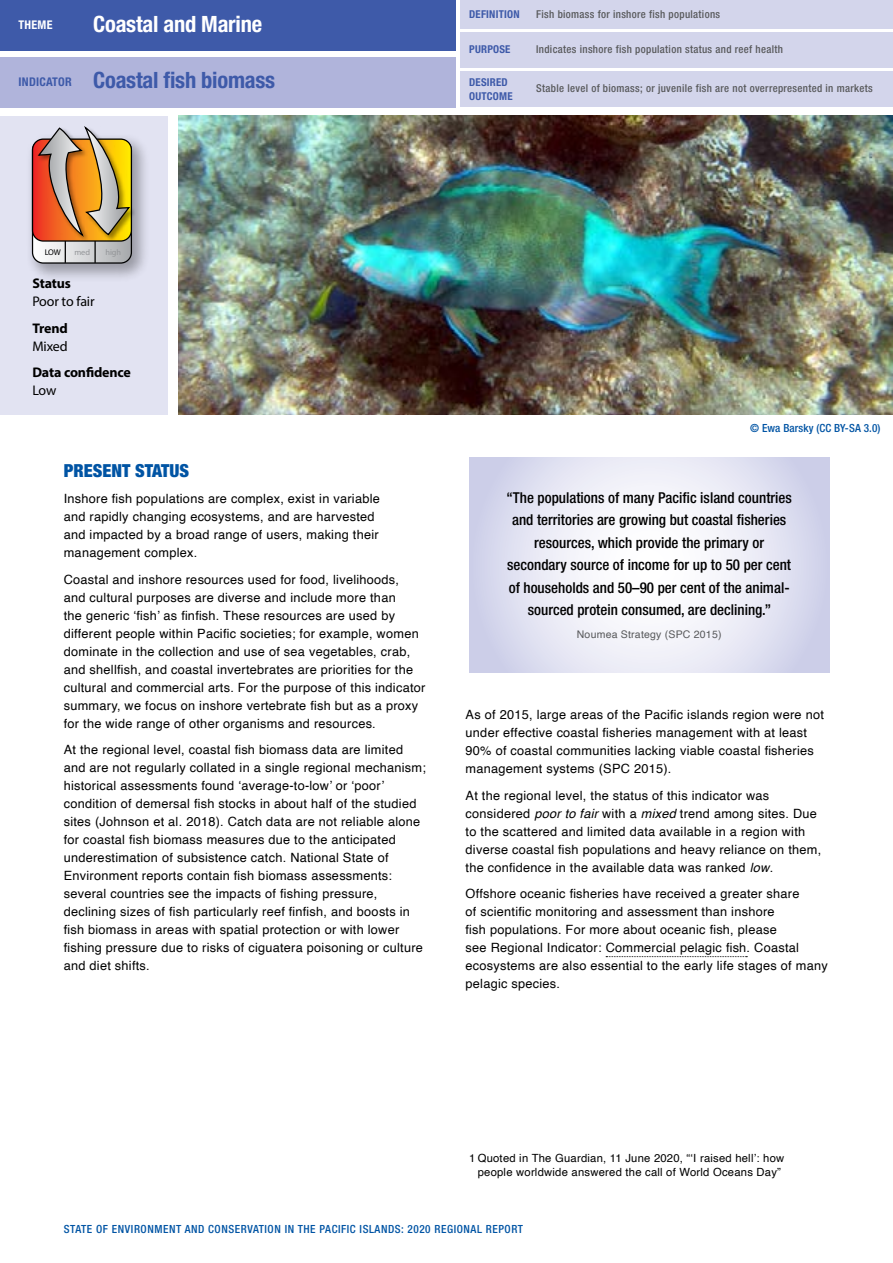
<style>
.page{position:relative;width:893px;height:1263px;background:#fff}
.page>*{position:absolute;margin:0;border:0;box-sizing:border-box;transform-origin:0 0}
.t1{font:700 condensed 22.5px "Helvetica Neue LT Pro";letter-spacing:-.01em;color:#3e5aa9}
.t2{font:700 condensed 22.5px "Helvetica Neue LT Pro";letter-spacing:-.01em;color:#fff}
.t3{font:900 condensed 18px "Helvetica Neue LT Pro";color:#0054a4}
.t4{font:500 condensed 15px/22.5px "Helvetica Neue LT Pro";color:#000;text-align:center}
.t5{font:700 13.95px "Myriad Pro";letter-spacing:-.01em;color:#000}
.t6{font:13.95px "Myriad Pro";letter-spacing:-.01em;color:#000}
.t7{font:12.75px/18px "Helvetica";letter-spacing:.02em;color:#000}
.t8{font:700 condensed 12px "Helvetica Neue LT Pro";letter-spacing:.02em;color:#fff}
.t9{font:11.25px/14.1px "Helvetica";letter-spacing:.02em;color:#000;text-align:center}
.t10{font:500 condensed 11.25px "Helvetica Neue LT Pro";letter-spacing:.05em;color:#0054a4}
.t11{font:500 condensed 11.25px "Helvetica Neue LT Pro";letter-spacing:.01em;color:#0054a4}
.t12{font:500 condensed 10.8px "Helvetica Neue LT Pro";letter-spacing:.03em;color:#58595b}
.t13{font:700 condensed 10.8px/13.5px "Helvetica Neue LT Pro";letter-spacing:.02em;color:#3e5aa9}
.t14{font:10.5px "Helvetica";letter-spacing:.02em;color:#58595b}
.t15{font:8.25px "Myriad Pro";letter-spacing:-.01em;color:#939598}
.t16{font:8.25px "Myriad Pro";color:#000}
.s1{font-size:12px}
.s2{font-style:italic}
</style>
<div class="page">
<div style="left:0;top:116px;width:167px;height:298px;background:#e2e3f2"></div>
<div style="left:0;top:57px;width:455px;height:50px;background:#b0b4db"></div>
<img style="left:179px;top:116px;width:714px;height:298px">
<div style="left:0;top:0;width:455px;height:50px;background:#3e5aa9"></div>
<div style="left:461px;top:0;width:432px;height:28px;background:#d3d5eb"></div>
<div style="left:461px;top:32px;width:432px;height:36px;background:#d3d5eb"></div>
<div style="left:461px;top:71px;width:432px;height:36px;background:#d3d5eb"></div>
<svg style="left:606px;top:956px;width:141px;height:1px"></svg>
<svg style="left:469px;top:458px;width:360px;height:215px"></svg>
<div style="left:25px;top:132px;width:126px;height:150px;background:#000;opacity:.32"></div>
<div style="left:83px;top:127px;width:54px;height:115px;background:#000;opacity:.41"></div>
<svg style="left:33px;top:126px;width:98px;height:137px;background:#cc9b68"></svg>
<p class="t8" style="left:19px;top:17px;width:35px">THEME</p>
<h1 class="t2" style="left:93px;top:10px;width:170px">Coastal and Marine</h1>
<h1 class="t1" style="left:19px;top:66px;width:258px"><span class="s1">INDICATOR</span> Coastal fish biomass</h1>
<p class="t13" style="left:469px;top:8px;width:52px">DEFINITION</p>
<p class="t13" style="left:469px;top:42px;width:43px">PURPOSE</p>
<p class="t13" style="left:469px;top:75px;width:45px">DESIRED<br>OUTCOME</p>
<p class="t12" style="left:536px;top:8px;width:186px">Fish biomass for inshore fish populations</p>
<p class="t12" style="left:536px;top:43px;width:248px">Indicates inshore fish population status and reef health</p>
<p class="t12" style="left:536px;top:81px;width:338px">Stable level of biomass; or juvenile fish are not overrepresented in markets</p>
<p class="t16" style="left:45px;top:247px;width:18px">LOW</p>
<p class="t15" style="left:74px;top:247px;width:17px">med</p>
<p class="t15" style="left:106px;top:247px;width:17px">high</p>
<p class="t5" style="left:32px;top:274px;width:40px">Status</p>
<p class="t6" style="left:32px;top:293px;width:64px">Poor to fair</p>
<p class="t5" style="left:32px;top:319px;width:37px">Trend</p>
<p class="t6" style="left:32px;top:337px;width:37px">Mixed</p>
<p class="t5" style="left:32px;top:363px;width:100px">Data confidence</p>
<p class="t6" style="left:32px;top:382px;width:26px">Low</p>
<h2 class="t3" style="left:64px;top:459px;width:127px">PRESENT STATUS</h2>
<p class="t7" style="left:64px;top:490px;width:318px">Inshore fish populations are complex, exist in variable and rapidly changing ecosystems, and are harvested and impacted by a broad range of users, making their management complex.</p>
<p class="t7" style="left:64px;top:570px;width:363px">Coastal and inshore resources used for food, livelihoods,<br>and cultural purposes are diverse and include more than<br>the generic ‘fish’ as finfish. These resources are used by different people within Pacific societies; for example, women dominate in the collection and use of sea vegetables, crab, and shellfish, and coastal invertebrates are priorities for the cultural and commercial arts. For the purpose of this indicator summary, we focus on inshore vertebrate fish but as a proxy for the wide range of other organisms and resources.</p>
<p class="t7" style="left:64px;top:741px;width:364px">At the regional level, coastal fish biomass data are limited and are not regularly collated in a single regional mechanism; historical assessments found ‘average-to-low’ or ‘poor’ condition of demersal fish stocks in about half of the studied sites (Johnson et al. 2018). Catch data are not reliable alone for coastal fish biomass measures due to the anticipated underestimation of subsistence catch. National State of Environment reports contain fish biomass assessments: several countries see the impacts of fishing pressure, declining sizes of fish particularly reef finfish, and boosts in fish biomass in areas with spatial protection or with lower fishing pressure due to risks of ciguatera poisoning or culture and diet shifts.</p>
<p class="t11" style="left:750px;top:421px;width:132px">© Ewa Barsky (CC BY-SA 3.0)</p>
<p class="t4" style="left:506px;top:486px;width:287px">“The populations of many Pacific island countries and territories are growing but coastal fisheries resources, which provide the primary or secondary source of income for up to 50 per cent of households and 50–90 per cent of the animal&shy;sourced protein consumed, are declining.”</p>
<p class="t14" style="left:577px;top:626px;width:146px">Noumea Strategy (SPC 2015)</p>
<p class="t7" style="left:466px;top:706px;width:360px">As of 2015, large areas of the Pacific islands region were not under effective coastal fisheries management with at least 90% of coastal communities lacking viable coastal fisheries management systems (SPC 2015).</p>
<p class="t7" style="left:466px;top:786px;width:357px">At the regional level, the status of this indicator was considered <span class="s2">poor to fair</span> with a <span class="s2">mixed</span> trend among sites. Due to the scattered and limited data available in a region with diverse coastal fish populations and heavy reliance on them, the confidence in the available data was ranked <span class="s2">low</span>.</p>
<p class="t7" style="left:466px;top:885px;width:364px">Offshore oceanic fisheries have received a greater share<br>of scientific monitoring and assessment than inshore<br>fish populations. For more about oceanic fish, please<br>see Regional Indicator: Commercial pelagic fish. Coastal ecosystems are also essential to the early life stages of many pelagic species.</p>
<p class="t9" style="left:469px;top:1152px;width:317px">1 Quoted in The Guardian, 11 June 2020, “‘I raised hell’: how people worldwide answered the call of World Oceans Day”</p>
<p class="t10" style="left:64px;top:1222px;width:461px">STATE OF ENVIRONMENT AND CONSERVATION IN THE PACIFIC ISLANDS: 2020 REGIONAL REPORT</p>
</div>
